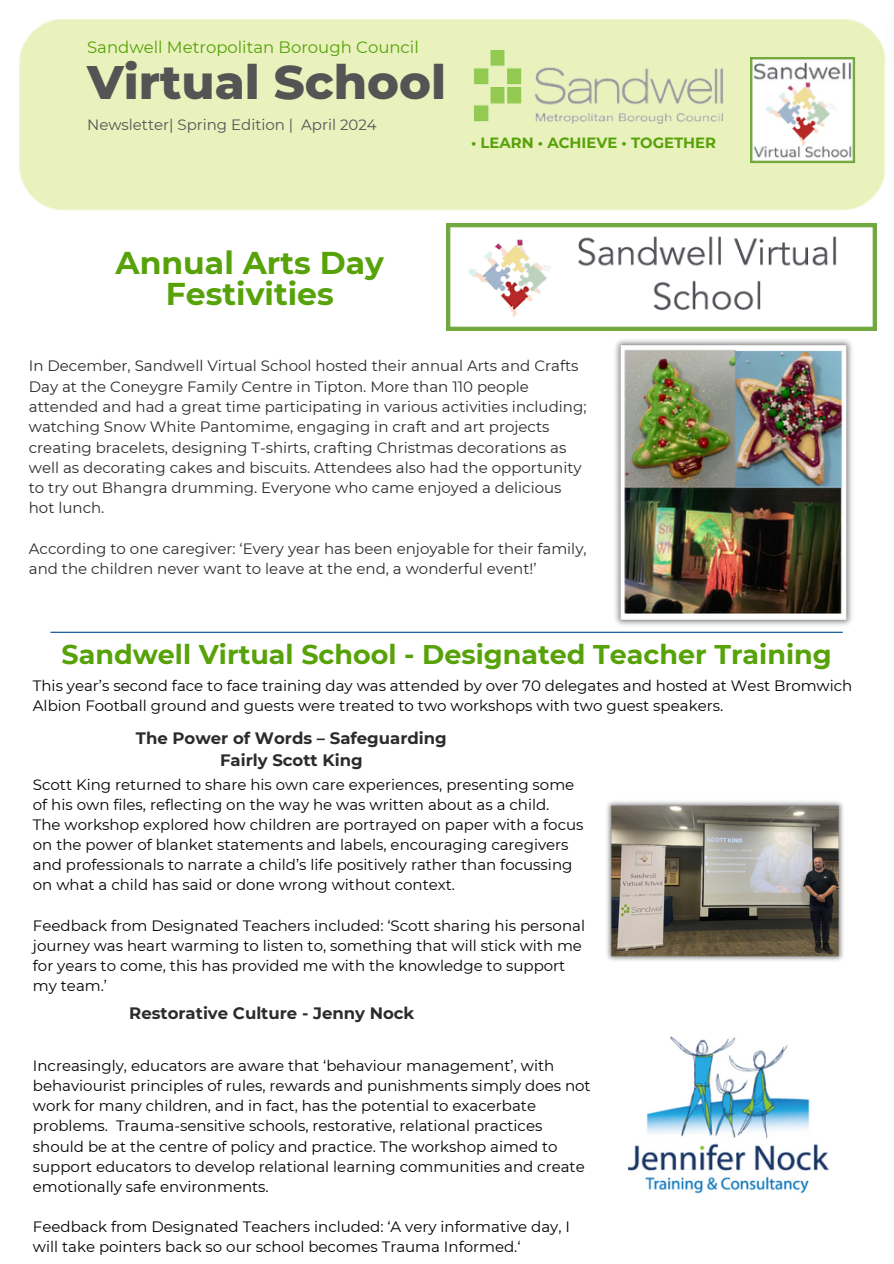
<style>
.page{position:relative;width:894px;height:1264px;background:#fff}
.page>*{position:absolute;margin:0;border:0;box-sizing:border-box;transform-origin:0 0}
.t1{font:800 48px "Montserrat";color:#545454}
.t2{font:700 31.5px/30.3px "Montserrat";color:#56a208;text-align:center}
.t3{font:700 27px "Montserrat";color:#56a208}
.t4{font:700 16.5px/22.5px "Montserrat";color:#2d2a2a;text-align:center}
.t5{font:16.5px "Montserrat";color:#56a208}
.t6{font:15px/20.1px "Montserrat";color:#000}
.t7{font:15px/20.2px "Montserrat";color:#2d2a2a}
.t8{font:15px "Montserrat";color:#545454}
.t9{font:700 14.85px "Montserrat";color:#56a208}
</style>
<div class="page">
<img style="left:446px;top:224px;width:430px;height:107px">
<img style="left:615px;top:339px;width:237px;height:293px">
<img style="left:607px;top:801px;width:236px;height:160px">
<div style="left:19px;top:19px;width:867px;height:192px;background:#e9f1bd"></div>
<img style="left:749px;top:58px;width:106px;height:106px">
<img style="left:473px;top:50px;width:250px;height:73px">
<hr style="left:50px;top:631px;width:792px;height:2px;background:#004a98">
<img style="left:627px;top:1036px;width:202px;height:158px">
<h4 class="t5" style="left:87px;top:37px;width:333px">Sandwell Metropolitan Borough Council</h4>
<h4 class="t1" style="left:87px;top:52px;width:360px">Virtual School</h4>
<h4 class="t8" style="left:87px;top:116px;width:291px">Newsletter| Spring Edition | April 2024</h4>
<h4 class="t9" style="left:471px;top:134px;width:246px">• LEARN • ACHIEVE • TOGETHER</h4>
<p class="t2" style="left:116px;top:248px;width:270px">Annual Arts Day<br>Festivities</p>
<h2 class="t7" style="left:29px;top:356px;width:559px">In December, Sandwell Virtual School hosted their annual Arts and Crafts Day at the Coneygre Family Centre in Tipton. More than 110 people attended and had a great time participating in various activities including; watching Snow White Pantomime, engaging in craft and art projects creating bracelets, designing T-shirts, crafting Christmas decorations as well as decorating cakes and biscuits. Attendees also had the opportunity to try out Bhangra drumming. Everyone who came enjoyed a delicious hot lunch.</h2>
<h4 class="t7" style="left:29px;top:538px;width:559px">According to one caregiver: ‘Every year has been enjoyable for their family, and the children never want to leave at the end, a wonderful event!’</h4>
<h3 class="t3" style="left:61px;top:637px;width:771px">Sandwell Virtual School - Designated Teacher Training</h3>
<p class="t6" style="left:33px;top:676px;width:820px">This year’s second face to face training day was attended by over 70 delegates and hosted at West Bromwich<br>Albion Football ground and guests were treated to two workshops with two guest speakers.</p>
<p class="t4" style="left:136px;top:726px;width:312px">The Power of Words – Safeguarding<br>Fairly Scott King</p>
<h4 class="t6" style="left:33px;top:774px;width:552px">Scott King returned to share his own care experiences, presenting some of his own files, reflecting on the way he was written about as a child.<br>The workshop explored how children are portrayed on paper with a focus on the power of blanket statements and labels, encouraging caregivers and professionals to narrate a child’s life positively rather than focussing on what a child has said or done wrong without context.</h4>
<h4 class="t6" style="left:33px;top:915px;width:553px">Feedback from Designated Teachers included: ‘Scott sharing his personal journey was heart warming to listen to, something that will stick with me for years to come, this has provided me with the knowledge to support my team.’</h4>
<h4 class="t4" style="left:129px;top:1001px;width:287px">Restorative Culture - Jenny Nock</h4>
<h4 class="t6" style="left:33px;top:1055px;width:559px">Increasingly, educators are aware that ‘behaviour management’, with behaviourist principles of rules, rewards and punishments simply does not work for many children, and in fact, has the potential to exacerbate problems. Trauma-sensitive schools, restorative, relational practices should be at the centre of policy and practice. The workshop aimed to support educators to develop relational learning communities and create emotionally safe environments.</h4>
<h3 class="t6" style="left:33px;top:1216px;width:538px">Feedback from Designated Teachers included: ‘A very informative day, I will take pointers back so our school becomes Trauma Informed.‘</h3>
</div>
